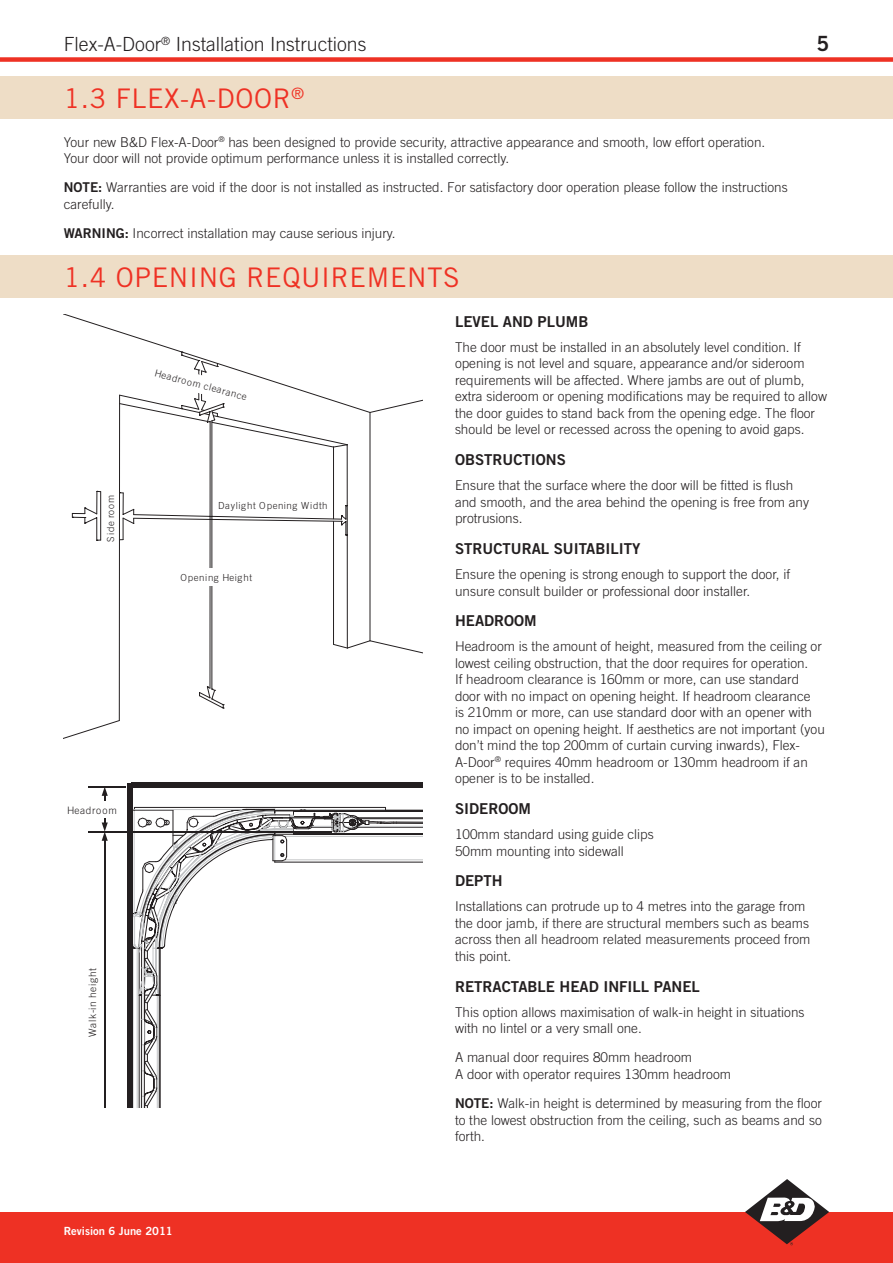
<style>
.page{position:relative;width:893px;height:1263px;background:#fff}
.page>*{position:absolute;margin:0;border:0;box-sizing:border-box;transform-origin:0 0}
.t1{font:27px "Trade Gothic";letter-spacing:.025em;color:#ee3124}
.t2{font:21px "Trade Gothic Bold Two";color:#231f20}
.t3{font:300 19.5px "Trade Gothic";color:#231f20}
.t4{font:15px "Trade Gothic Bold Two";color:#231f20}
.t5{font:300 13.5px/16.5px "Trade Gothic";color:#231f20}
.t6{font:11.25px "Trade Gothic Bold Two";color:#fff}
.t7{font:300 10.2px "Trade Gothic";letter-spacing:.055em;color:#231f20}
.t8{font:300 9.75px "Trade Gothic";letter-spacing:.055em;color:#231f20}
.t9{font:300 9.75px "Trade Gothic";letter-spacing:.08em;color:#231f20}
.s1{font-family:"Trade Gothic Bold Two";font-weight:400}
</style>
<div class="page">
<div style="left:0;top:1212px;width:893px;height:51px;background:#ee3124"></div>
<svg style="left:745px;top:1179px;width:84px;height:66px"></svg>
<svg style="left:64px;top:720px;width:56px;height:19px"></svg>
<svg style="left:65px;top:315px;width:358px;height:378px"></svg>
<svg style="left:132px;top:787px;width:291px;height:305px"></svg>
<div style="left:132px;top:782px;width:291px;height:5px;background:#231f20"></div>
<div style="left:127px;top:783px;width:5px;height:324px;background:#231f20"></div>
<hr style="left:88px;top:831px;width:244px;height:1px;background:#231f20">
<hr style="left:104px;top:838px;width:1px;height:269px;background:#231f20">
<hr style="left:88px;top:786px;width:38px;height:1px;background:#231f20">
<svg style="left:102px;top:822px;width:6px;height:19px"></svg>
<svg style="left:102px;top:787px;width:6px;height:9px"></svg>
<hr style="left:104px;top:793px;width:1px;height:32px;background:#231f20">
<div style="left:64px;top:801px;width:62px;height:16px;background:#fff"></div>
<div style="left:0;top:77px;width:893px;height:42px;background:#eeddc6"></div>
<div style="left:0;top:255px;width:893px;height:43px;background:#eeddc6"></div>
<div style="left:0;top:57px;width:893px;height:5px;background:#ee3124"></div>
<h3 class="t3" style="left:64px;top:37px;width:304px">Flex-A-Door<sup>®</sup> Installation Instructions</h3>
<h2 class="t2" style="left:816px;top:36px;width:14px">5</h2>
<h1 class="t1" style="left:64px;top:89px;width:242px">1.3 FLEX-A-DOOR<sup>®</sup></h1>
<p class="t5" style="left:64px;top:135px;width:703px">Your new B&amp;D Flex-A-Door<sup>®</sup> has been designed to provide security, attractive appearance and smooth, low effort operation.<br>Your door will not provide optimum performance unless it is installed correctly.</p>
<p class="t5" style="left:64px;top:181px;width:725px"><span class="s1">NOTE:</span> Warranties are void if the door is not installed as instructed. For satisfactory door operation please follow the instructions carefully.</p>
<p class="t5" style="left:64px;top:226px;width:333px"><span class="s1">WARNING:</span> Incorrect installation may cause serious injury.</p>
<h1 class="t1" style="left:64px;top:267px;width:397px">1.4 OPENING REQUIREMENTS</h1>
<p class="t9" style="left:107px;top:542px;width:48px;rotate:-90deg">Side room</p>
<p class="t8" style="left:156px;top:369px;width:96px;rotate:15deg">Headroom clearance</p>
<p class="t8" style="left:218px;top:502px;width:111px">Daylight Opening Width</p>
<p class="t8" style="left:180px;top:574px;width:73px">Opening Height</p>
<p class="t7" style="left:67px;top:807px;width:51px">Headroom</p>
<p class="t7" style="left:89px;top:1037px;width:70px;rotate:-90deg">Walk-in height</p>
<p class="t6" style="left:64px;top:1227px;width:111px">Revision 6 June 2011</p>
<p class="t4" style="left:455px;top:316px;width:135px">LEVEL AND PLUMB</p>
<p class="t5" style="left:455px;top:340px;width:374px">The door must be installed in an absolutely level condition. If opening is not level and square, appearance and/or sideroom requirements will be affected. Where jambs are out of plumb, extra sideroom or opening modifications may be required to allow the door guides to stand back from the opening edge. The floor should be level or recessed across the opening to avoid gaps.</p>
<p class="t4" style="left:455px;top:454px;width:112px">OBSTRUCTIONS</p>
<p class="t5" style="left:455px;top:478px;width:356px">Ensure that the surface where the door will be fitted is flush and smooth, and the area behind the opening is free from any protrusions.</p>
<p class="t4" style="left:455px;top:543px;width:187px">STRUCTURAL SUITABILITY</p>
<p class="t5" style="left:455px;top:567px;width:337px">Ensure the opening is strong enough to support the door, if unsure consult builder or professional door installer.</p>
<p class="t4" style="left:455px;top:615px;width:83px">HEADROOM</p>
<p class="t5" style="left:455px;top:639px;width:371px">Headroom is the amount of height, measured from the ceiling or lowest ceiling obstruction, that the door requires for operation.<br>If headroom clearance is 160mm or more, can use standard door with no impact on opening height. If headroom clearance<br>is 210mm or more, can use standard door with an opener with no impact on opening height. If aesthetics are not important (you don’t mind the top 200mm of curtain curving inwards), Flex-A-Door<sup>®</sup> requires 40mm headroom or 130mm headroom if an opener is to be installed.</p>
<p class="t4" style="left:455px;top:803px;width:77px">SIDEROOM</p>
<p class="t5" style="left:455px;top:827px;width:200px">100mm standard using guide clips<br>50mm mounting into sidewall</p>
<p class="t4" style="left:455px;top:875px;width:49px">DEPTH</p>
<p class="t5" style="left:455px;top:899px;width:357px">Installations can protrude up to 4 metres into the garage from the door jamb, if there are structural members such as beams across then all headroom related measurements proceed from this point.</p>
<p class="t4" style="left:455px;top:981px;width:246px">RETRACTABLE HEAD INFILL PANEL</p>
<p class="t5" style="left:455px;top:1005px;width:351px">This option allows maximisation of walk-in height in situations with no lintel or a very small one.</p>
<p class="t5" style="left:455px;top:1050px;width:278px">A manual door requires 80mm headroom<br>A door with operator requires 130mm headroom</p>
<p class="t5" style="left:455px;top:1096px;width:368px;text-align:justify"><span class="s1">NOTE:</span> Walk-in height is determined by measuring from the floor to the lowest obstruction from the ceiling, such as beams and so forth.</p>
</div>
